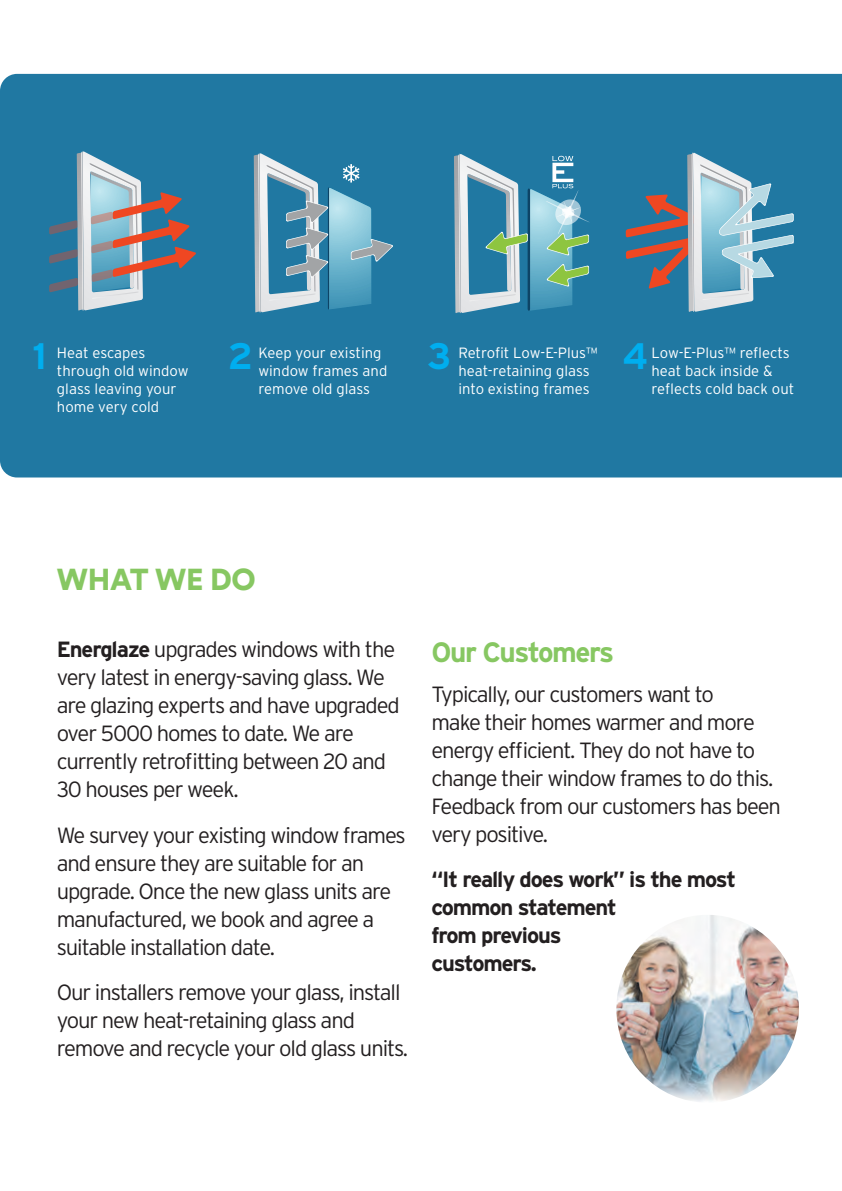
<style>
.page{position:relative;width:842px;height:1191px;background:#fff}
.page>*{position:absolute;margin:0;border:0;box-sizing:border-box;transform-origin:0 0}
.t1{font:700 36.8px "Interstate CE";color:#00aeef}
.header2{font:900 30px "Circular Std";letter-spacing:-.01em;color:#87c762}
.t2{font:700 28px "Interstate CE";letter-spacing:-.05em;color:#87c762}
.body{font:300 22px/28px "Interstate CE";letter-spacing:-.05em;color:#231f20}
.t3{font:700 22px/28px "Interstate CE";letter-spacing:-.05em;color:#231f20}
.t4{font:300 14.8px/17.8px "Interstate CE";color:#fff}
.s1{font-weight:700}
</style>
<div class="page">
<div style="left:0;top:74px;width:842px;height:403px;background:#2078a2"></div>
<svg style="left:49px;top:150px;width:147px;height:161px;background:#6890a6"></svg>
<svg style="left:626px;top:151px;width:168px;height:161px;background:#6696ae"></svg>
<svg style="left:254px;top:151px;width:139px;height:165px;background:#609cb8"></svg>
<svg style="left:454px;top:152px;width:136px;height:165px;background:#65a1b4"></svg>
<img style="left:616px;top:915px;width:183px;height:187px">
<p class="t1" style="left:228px;top:329px;width:27px">2</p>
<p class="t4" style="left:258px;top:343px;width:130px">Keep your existing window frames and remove old glass</p>
<p class="t1" style="left:427px;top:329px;width:25px">3</p>
<p class="t4" style="left:458px;top:343px;width:141px">Retrofit Low-E-Plus™ heat-retaining glass into existing frames</p>
<p class="t1" style="left:32px;top:329px;width:16px">1</p>
<p class="t4" style="left:57px;top:343px;width:133px">Heat escapes through old window glass leaving your home very cold</p>
<p class="t1" style="left:622px;top:329px;width:27px">4</p>
<p class="t4" style="left:651px;top:343px;width:144px">Low-E-Plus™ reflects heat back inside &amp; reflects cold back out</p>
<p class="header2" style="left:57px;top:559px;width:200px">WHAT WE DO</p>
<p class="body" style="left:57px;top:634px;width:345px"><span class="s1">Energlaze</span> upgrades windows with the very latest in energy-saving glass. We are glazing experts and have upgraded over 5000 homes to date. We are currently retrofitting between 20 and 30 houses per week.</p>
<p class="body" style="left:57px;top:819px;width:351px">We survey your existing window frames and ensure they are suitable for an upgrade. Once the new glass units are manufactured, we book and agree a suitable installation date.</p>
<p class="body" style="left:57px;top:976px;width:353px">Our installers remove your glass, install your new heat-retaining glass and remove and recycle your old glass units.</p>
<p class="t2" style="left:431px;top:632px;width:184px">Our Customers</p>
<p class="body" style="left:431px;top:678px;width:351px">Typically, our customers want to<br>make their homes warmer and more energy efficient. They do not have to change their window frames to do this.<br>Feedback from our customers has been very positive.</p>
<p class="t3" style="left:431px;top:863px;width:306px">“It really does work” is the most common statement<br>from previous<br>customers.</p>
</div>
